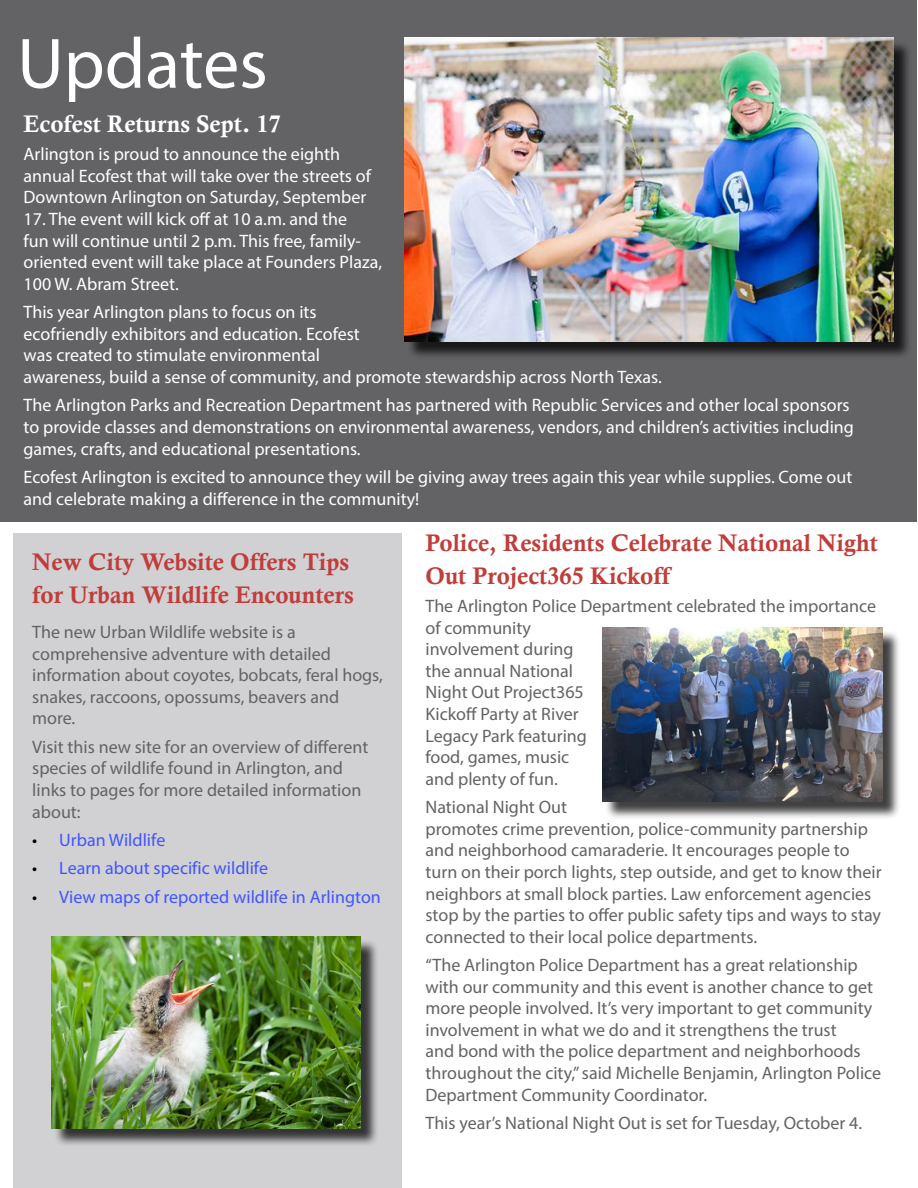
<style>
.page{position:relative;width:918px;height:1188px;background:#fff}
.page>*{position:absolute;margin:0;border:0;box-sizing:border-box;transform-origin:0 0}
.t1{font:72px "Myriad Pro";color:#fff}
.t2{font:24px/33px "Calis MT Bol";color:#c03d3a}
.t3{font:24px "Calis MT Bol";color:#fff}
.t4{font:18px/21.6px "Myriad Pro";color:#636265}
.t5{font:18px/21.6px "Myriad Pro";color:#fff}
.t6{font:18px "Myriad Pro";color:#4055ff}
.s1{color:#000}
</style>
<div class="page">
<div style="left:13px;top:534px;width:389px;height:654px;background:#d1d0d3"></div>
<div style="left:1px;top:1px;width:916px;height:521px;background:#636265"></div>
<div style="left:605px;top:630px;width:296px;height:190px;background:#000;opacity:.75"></div>
<img style="left:603px;top:628px;width:280px;height:174px">
<div style="left:54px;top:939px;width:325px;height:208px;background:#000;opacity:.75"></div>
<img style="left:52px;top:937px;width:308px;height:191px">
<div style="left:407px;top:40px;width:505px;height:320px;background:#000;opacity:.75"></div>
<img style="left:404px;top:38px;width:489px;height:304px">
<h1 class="t1" style="left:17px;top:19px;width:252px">Updates</h1>
<h2 class="t3" style="left:24px;top:110px;width:259px">Ecofest Returns Sept. 17</h2>
<p class="t5" style="left:24px;top:143px;width:349px">Arlington is proud to announce the eighth annual Ecofest that will take over the streets of<br>Downtown Arlington on Saturday, September</p>
<p class="t5" style="left:24px;top:208px;width:360px">17. The event will kick off at 10 a.m. and the<br>fun will continue until 2 p.m. This free, family&shy;oriented event will take place at Founders Plaza, 100 W. Abram Street.</p>
<p class="t5" style="left:24px;top:301px;width:640px">This year Arlington plans to focus on its<br>ecofriendly exhibitors and education. Ecofest<br>was created to stimulate environmental<br>awareness, build a sense of community, and promote stewardship across North Texas.</p>
<p class="t5" style="left:24px;top:394px;width:832px">The Arlington Parks and Recreation Department has partnered with Republic Services and other local sponsors to provide classes and demonstrations on environmental awareness, vendors, and children’s activities including games, crafts, and educational presentations.</p>
<p class="t5" style="left:24px;top:466px;width:830px">Ecofest Arlington is excited to announce they will be giving away trees again this year while supplies. Come out and celebrate making a difference in the community!</p>
<h2 class="t2" style="left:32px;top:545px;width:323px">New City Website Offers Tips for Urban Wildlife Encounters</h2>
<p class="t4" style="left:32px;top:621px;width:352px">The new urban Wildlife website is a comprehensive adventure with detailed information about coyotes, bobcats, feral hogs, snakes, raccoons, opossums, beavers and more.</p>
<p class="t4" style="left:32px;top:736px;width:338px">Visit this new site for an overview of different species of wildlife found in Arlington, and links to pages for more detailed information about:</p>
<p class="t6" style="left:32px;top:829px;width:135px"><span class="s1">•</span> urban Wildlife</p>
<p class="t6" style="left:32px;top:857px;width:237px"><span class="s1">•</span> Learn about specific wildlife</p>
<p class="t6" style="left:32px;top:886px;width:350px"><span class="s1">•</span> View maps of reported wildlife in Arlington</p>
<h2 class="t2" style="left:426px;top:526px;width:454px">Police, Residents Celebrate National Night<br>Out Project365 Kickoff</h2>
<p class="t4" style="left:426px;top:595px;width:452px">The Arlington Police Department celebrated the importance of community<br>involvement during<br>the annual National<br>Night Out Project365<br>Kickoff Party at River<br>Legacy Park featuring<br>food, games, music<br>and plenty of fun.</p>
<p class="t4" style="left:426px;top:796px;width:458px">National Night Out<br>promotes crime prevention, police-community partnership and neighborhood camaraderie. It encourages people to turn on their porch lights, step outside, and get to know their neighbors at small block parties. Law enforcement agencies stop by the parties to offer public safety tips and ways to stay connected to their local police departments.</p>
<p class="t4" style="left:426px;top:954px;width:457px">“The Arlington Police Department has a great relationship with our community and this event is another chance to get more people involved. It’s very important to get community involvement in what we do and it strengthens the trust<br>and bond with the police department and neighborhoods throughout the city,” said Michelle Benjamin, Arlington Police Department Community Coordinator.</p>
<p class="t4" style="left:426px;top:1112px;width:438px">This year’s National Night Out is set for Tuesday, October 4.</p>
</div>
